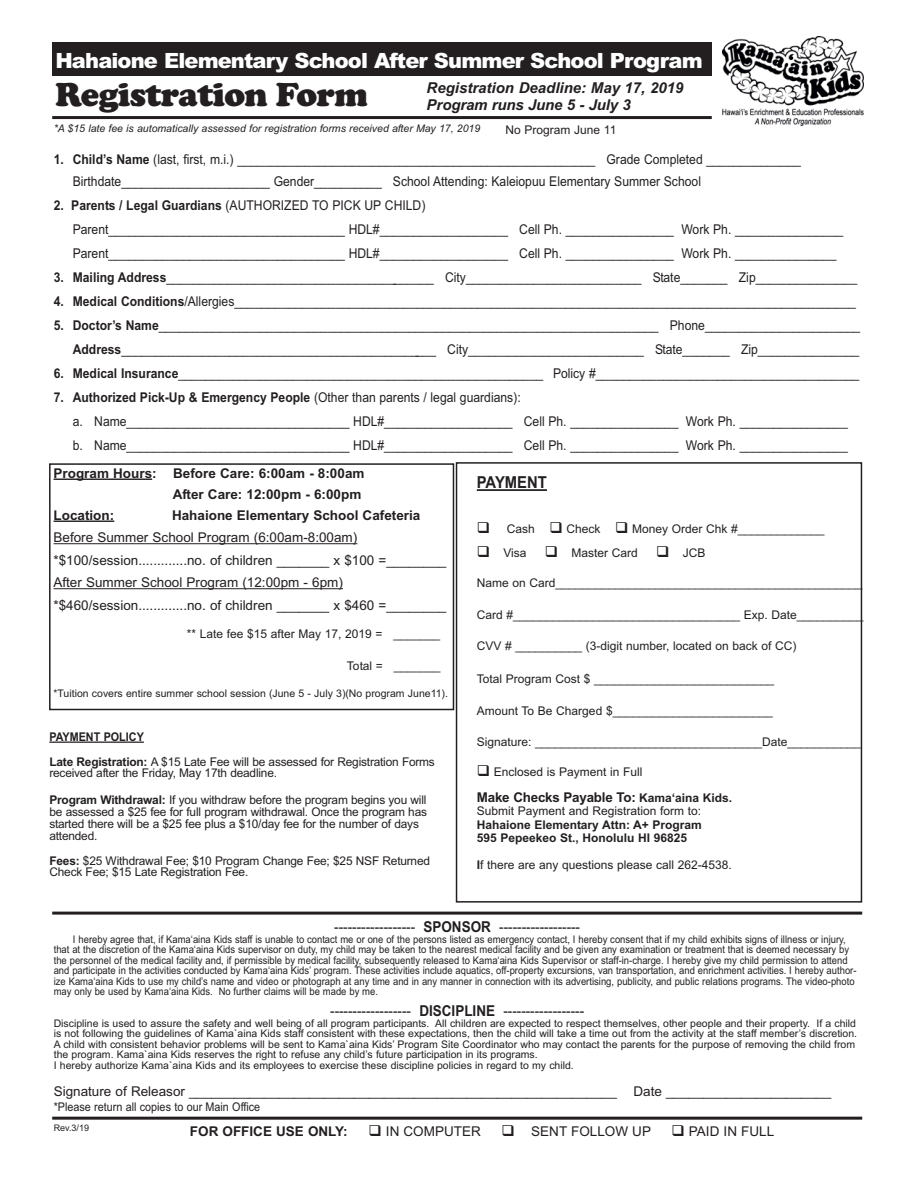
<style>
.page{position:relative;width:918px;height:1188px;background:#fff}
.page>*{position:absolute;margin:0;border:0;box-sizing:border-box;transform-origin:0 0}
.t1{font:900 34.5px "Cooper";letter-spacing:-.02em;color:#231f20}
.t2{font:900 21px "Arial";letter-spacing:-.04em;color:#fff}
.t3{font:700 16.5px "Arial";color:#231f20;scale:.9 1}
.t4{font:15px "Arial";color:#231f20;scale:.9 1}
.t5{font:italic 700 15px/16.5px "Arial";color:#231f20}
.t6{font:13.5px/24px "Arial";color:#231f20;scale:.9 1}
.t7{font:13.5px/22.5px "Arial";color:#231f20}
.t8{font:700 13.5px "Arial";color:#231f20}
.t9{font:12px/12px "Arial";letter-spacing:-.015em;color:#231f20}
.t10{font:700 12px/13.5px "Arial";color:#231f20}
.t11{font:12px "Arial";letter-spacing:-.015em;color:#231f20;scale:.9 1}
.t12{font:10.5px/10.5px "Arial";color:#231f20;scale:.9 1}
.t13{font:10.5px/10.5px "Arial";color:#231f20}
.t14{font:italic 10.5px "Arial";color:#231f20}
.t15{font:9px "Arial";color:#231f20}
.s1{font-weight:700}
.s2{font-size:12px}
</style>
<div class="page">
<div style="left:52px;top:43px;width:660px;height:33px;background:#231f20"></div>
<hr style="left:52px;top:116px;width:660px;height:3px;background:#231f20">
<hr style="left:49px;top:742px;width:95px;height:1px;background:#231f20">
<img style="left:722px;top:36px;width:141px;height:89px">
<div style="left:456px;top:462px;width:406px;height:441px;border:2px solid #231f20"></div>
<hr style="left:477px;top:489px;width:70px;height:2px;background:#231f20">
<hr style="left:52px;top:1117px;width:810px;height:3px;background:#231f20">
<hr style="left:52px;top:912px;width:810px;height:3px;background:#231f20">
<div style="left:49px;top:463px;width:405px;height:247px;border:2px solid #231f20"></div>
<hr style="left:54px;top:479px;width:98px;height:1px;background:#231f20">
<hr style="left:54px;top:521px;width:60px;height:1px;background:#231f20">
<hr style="left:54px;top:543px;width:303px;height:1px;background:#231f20">
<hr style="left:54px;top:588px;width:289px;height:1px;background:#231f20">
<h2 class="t2" style="left:55px;top:48px;width:649px">Hahaione Elementary School After Summer School Program</h2>
<h1 class="t1" style="left:55px;top:81px;width:314px">Registration Form</h1>
<p class="t5" style="left:427px;top:81px;width:258px">Registration Deadline: May 17, 2019<br>Program runs June 5 - July 3</p>
<p class="t14" style="left:54px;top:125px;width:428px">*A $15 late fee is automatically assessed for registration forms received after May 17, 2019</p>
<p class="t9" style="left:506px;top:125px;width:112px">No Program June 11</p>
<p class="t6" style="left:73px;top:149px;width:811px;line-height:22.5px;text-indent:-19px"><span class="s1">1. Child’s Name</span> (last, first, m.i.) _____________________________________________________ Grade Completed ______________<br>Birthdate______________________ Gender__________ School Attending: Kaleiopuu Elementary Summer School</p>
<p class="t6" style="left:73px;top:195px;width:858px;text-indent:-19px"><span class="s1">2. Parents / Legal Guardians</span> (AUTHORIZED TO PICK UP CHILD)<br>Parent___________________________________ HDL#___________________ Cell Ph. ________________ Work Ph. ________________<br>Parent___________________________________ HDL#___________________ Cell Ph. ________________ Work Ph. _______________</p>
<p class="t6" style="left:54px;top:267px;width:894px"><span class="s1">3. Mailing Address</span>________________________________________ City__________________________ State_______ Zip_______________</p>
<p class="t6" style="left:54px;top:291px;width:893px"><span class="s1">4. Medical Conditions</span>/Allergies____________________________________________________________________________________________</p>
<p class="t6" style="left:54px;top:315px;width:898px;text-align:right"><span class="s1">5. Doctor’s Name</span>__________________________________________________________________________ Phone_______________________<br><span class="s1">Address</span>_______________________________________________ City__________________________ State_______ Zip_______________</p>
<p class="t6" style="left:54px;top:363px;width:897px"><span class="s1">6. Medical Insurance</span>______________________________________________________ Policy #_______________________________________</p>
<p class="t6" style="left:73px;top:387px;width:863px;text-indent:-19px"><span class="s1">7. Authorized Pick-Up &amp; Emergency People</span> (Other than parents / legal guardians):<br>a. Name_________________________________ HDL#___________________ Cell Ph. ________________ Work Ph. ________________ b. Name_________________________________ HDL#___________________ Cell Ph. ________________ Work Ph. ________________</p>
<p class="t8" style="left:54px;top:468px;width:312px">Program Hours: Before Care: 6:00am - 8:00am</p>
<p class="t8" style="left:173px;top:489px;width:190px">After Care: 12:00pm - 6:00pm</p>
<p class="t8" style="left:54px;top:510px;width:62px">Location:</p>
<p class="t8" style="left:172px;top:510px;width:250px">Hahaione Elementary School Cafeteria</p>
<p class="t7" style="left:54px;top:527px;width:394px">Before Summer School Program (6:00am-8:00am) *$100/session.............no. of children _______ x $100 =________ After Summer School Program (12:00pm - 6pm) *$460/session.............no. of children _______ x $460 =________</p>
<p class="t9" style="left:187px;top:629px;width:255px">** Late fee $15 after May 17, 2019 = _______</p>
<p class="t9" style="left:347px;top:661px;width:95px">Total = _______</p>
<p class="t13" style="left:54px;top:690px;width:396px">*Tuition covers entire summer school session (June 5 - July 3)(No program June11).</p>
<p class="t9" style="left:49px;top:725px;width:387px;line-height:25.5px"><span class="s1">PAYMENT POLICY<br>Late Registration:</span> A $15 Late Fee will be assessed for Registration Forms</p>
<p class="t9" style="left:49px;top:768px;width:229px">received after the Friday, May 17th deadline.</p>
<p class="t9" style="left:49px;top:795px;width:379px"><span class="s1">Program Withdrawal:</span> If you withdraw before the program begins you will be assessed a $25 fee for full program withdrawal. Once the program has started there will be a $25 fee plus a $10/day fee for the number of days attended.</p>
<p class="t9" style="left:49px;top:857px;width:382px;line-height:10.5px"><span class="s1">Fees:</span> $25 Withdrawal Fee; $10 Program Change Fee; $25 NSF Returned<br>Check Fee; $15 Late Registration Fee.</p>
<p class="t3" style="left:477px;top:476px;width:79px">PAYMENT</p>
<p class="t9" style="left:507px;top:524px;width:30px">Cash</p>
<p class="t9" style="left:566px;top:524px;width:36px">Check</p>
<p class="t9" style="left:632px;top:524px;width:194px">Money Order Chk #_____________</p>
<p class="t9" style="left:503px;top:548px;width:25px">Visa</p>
<p class="t9" style="left:571px;top:548px;width:68px">Master Card</p>
<p class="t9" style="left:683px;top:548px;width:24px">JCB</p>
<p class="t9" style="left:477px;top:578px;width:387px">Name on Card______________________________________________</p>
<p class="t9" style="left:477px;top:610px;width:388px">Card #__________________________________ Exp. Date__________</p>
<p class="t9" style="left:477px;top:641px;width:321px">CVV # __________ (3-digit number, located on back of CC)</p>
<p class="t9" style="left:477px;top:674px;width:299px">Total Program Cost $ ___________________________</p>
<p class="t9" style="left:477px;top:706px;width:297px">Amount To Be Charged $________________________</p>
<p class="t9" style="left:477px;top:737px;width:385px">Signature: __________________________________Date___________</p>
<p class="t9" style="left:494px;top:767px;width:150px">Enclosed is Payment in Full</p>
<p class="t8" style="left:477px;top:792px;width:257px">Make Checks Payable To: <span class="s2">Kama‘aina Kids.</span></p>
<p class="t9" style="left:477px;top:806px;width:226px">Submit Payment and Registration form to:</p>
<p class="t10" style="left:477px;top:819px;width:227px">Hahaione Elementary Attn: A+ Program<br>595 Pepeekeo St., Honolulu HI 96825</p>
<p class="t9" style="left:477px;top:860px;width:257px"><span class="s1">I</span>f there are any questions please call 262-4538.</p>
<p class="t4" style="left:334px;top:922px;width:275px">------------------ <span class="s1">SPONSOR</span> ------------------</p>
<p class="t12" style="left:54px;top:935px;width:894px;text-indent:19px">I hereby agree that, if Kama‘aina Kids staff is unable to contact me or one of the persons listed as emergency contact, I hereby consent that if my child exhibits signs of illness or injury, that at the discretion of the Kama‘aina Kids supervisor on duty, my child may be taken to the nearest medical facility and be given any examination or treatment that is deemed necessary by the personnel of the medical facility and, if permissible by medical facility, subsequently released to Kama‘aina Kids Supervisor or staff-in-charge. I hereby give my child permission to attend and participate in the activities conducted by Kama‘aina Kids’ program. These activities include aquatics, off-property excursions, van transportation, and enrichment activities. I hereby author&shy;ize Kama‘aina Kids to use my child’s name and video or photograph at any time and in any manner in connection with its advertising, publicity, and public relations programs. The video-photo may only be used by Kama‘aina Kids. No further claims will be made by me.</p>
<p class="t4" style="left:330px;top:1006px;width:284px">------------------ <span class="s1">DISCIPLINE</span> ------------------</p>
<p class="t13" style="left:54px;top:1019px;width:805px">Discipline is used to assure the safety and well being of all program participants. All children are expected to respect themselves, other people and their property. If a child is not following the guidelines of Kama`aina Kids staff consistent with these expectations, then the child will take a time out from the activity at the staff member’s discretion.<br>A child with consistent behavior problems will be sent to Kama`aina Kids’ Program Site Coordinator who may contact the parents for the purpose of removing the child from the program. Kama`aina Kids reserves the right to refuse any child’s future participation in its programs.<br>I hereby authorize Kama`aina Kids and its employees to exercise these discipline policies in regard to my child.</p>
<p class="t7" style="left:54px;top:1081px;width:779px">Signature of Releasor _________________________________________________________ Date ______________________</p>
<p class="t11" style="left:54px;top:1102px;width:231px">*Please return all copies to our Main Office</p>
<p class="t15" style="left:54px;top:1124px;width:37px">Rev.3/19</p>
<p class="t8" style="left:190px;top:1126px;width:159px">FOR OFFICE USE ONLY:</p>
<p class="t7" style="left:386px;top:1121px;width:96px">IN COMPUTER</p>
<p class="t7" style="left:531px;top:1121px;width:121px">SENT FOLLOW UP</p>
<p class="t7" style="left:689px;top:1121px;width:87px">PAID IN FULL</p>
</div>
